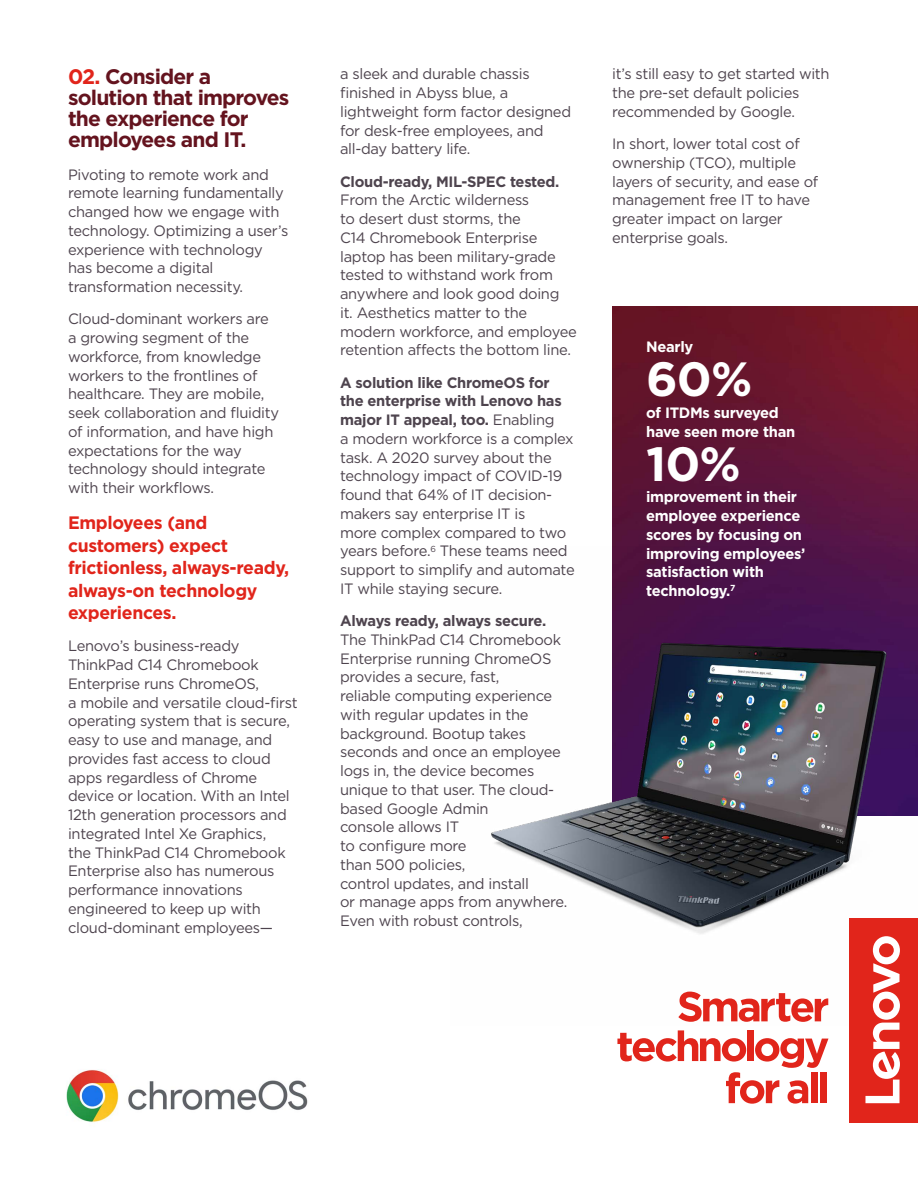
<style>
.page{position:relative;width:918px;height:1188px;background:#fff}
.page>*{position:absolute;margin:0;border:0;box-sizing:border-box;transform-origin:0 0}
.t1{font:700 48px "Gotham";color:#fff}
.t2{font:700 21px/21px "Gotham";letter-spacing:-.04em;color:#64131e}
.t3{font:700 18px/22.5px "Gotham";letter-spacing:-.02em;color:#e1251b}
.t4{font:15px/18.8px "Gotham";letter-spacing:-.02em;color:#4e444e}
.t5{font:700 15px/18.8px "Gotham";letter-spacing:-.02em;color:#fff}
.t6{font:700 15px "Gotham";letter-spacing:-.02em;color:#4e444e}
.s1{color:#e1251b}
.s2{font-weight:700}
</style>
<div class="page">
<img style="left:612px;top:307px;width:306px;height:240px">
<img style="left:491px;top:547px;width:427px;height:478px">
<img style="left:66px;top:1069px;width:242px;height:54px">
<svg style="left:678px;top:992px;width:150px;height:30px"></svg>
<svg style="left:617px;top:1030px;width:211px;height:74px"></svg>
<div style="left:811px;top:1073px;width:6px;height:30px;background:#e1251b"></div>
<div style="left:820px;top:1073px;width:6px;height:30px;background:#e1251b"></div>
<div style="left:850px;top:918px;width:68px;height:204px;background:#e1251b"></div>
<svg style="left:865px;top:936px;width:35px;height:167px"></svg>
<h2 class="t2" style="left:68px;top:66px;width:223px"><span class="s1">02.</span> Consider a solution that improves the experience for employees and IT.</h2>
<p class="t4" style="left:68px;top:165px;width:222px">Pivoting to remote work and remote learning fundamentally changed how we engage with technology. Optimizing a user’s experience with technology has become a digital transformation necessity.</p>
<p class="t4" style="left:68px;top:309px;width:213px">Cloud-dominant workers are a growing segment of the workforce, from knowledge workers to the frontlines of healthcare. They are mobile, seek collaboration and fluidity of information, and have high expectations for the way technology should integrate with their workflows.</p>
<p class="t3" style="left:68px;top:511px;width:223px">Employees (and customers) expect frictionless, always-ready, always-on technology experiences.</p>
<p class="t4" style="left:68px;top:636px;width:231px">Lenovo’s business-ready<br>ThinkPad C14 Chromebook<br>Enterprise runs ChromeOS,<br>a mobile and versatile cloud-first operating system that is secure, easy to use and manage, and provides fast access to cloud apps regardless of Chrome device or location. With an Intel<br>12th generation processors and integrated Intel Xe Graphics,<br>the ThinkPad C14 Chromebook<br>Enterprise also has numerous performance innovations engineered to keep up with cloud-dominant employees—</p>
<p class="t4" style="left:340px;top:64px;width:233px">a sleek and durable chassis finished in Abyss blue, a lightweight form factor designed for desk-free employees, and all-day battery life.</p>
<p class="t6" style="left:340px;top:171px;width:221px">Cloud-ready, MIL-SPEC tested.</p>
<p class="t4" style="left:340px;top:190px;width:238px">From the Arctic wilderness<br>to desert dust storms, the<br>C14 Chromebook Enterprise laptop has been military-grade tested to withstand work from anywhere and look good doing<br>it. Aesthetics matter to the modern workforce, and employee retention affects the bottom line.</p>
<p class="t4" style="left:340px;top:373px;width:236px"><span class="s2">A solution like ChromeOS for the enterprise with Lenovo has major IT appeal, too.</span> Enabling<br>a modern workforce is a complex task. A 2020 survey about the technology impact of COVID-19 found that 64% of IT decision&shy;makers say enterprise IT is<br>more complex compared to two years before.<sup>6</sup> These teams need support to simplify and automate<br>IT while staying secure.</p>
<p class="t6" style="left:340px;top:611px;width:208px">Always ready, always secure.</p>
<p class="t4" style="left:340px;top:630px;width:229px">The ThinkPad C14 Chromebook<br>Enterprise running ChromeOS provides a secure, fast,<br>reliable computing experience with regular updates in the background. Bootup takes seconds and once an employee logs in, the device becomes unique to that user. The cloud&shy;based Google Admin<br>console allows IT<br>to configure more<br>than 500 policies,<br>control updates, and install<br>or manage apps from anywhere.<br>Even with robust controls,</p>
<p class="t4" style="left:612px;top:64px;width:219px">it’s still easy to get started with the pre-set default policies recommended by Google.</p>
<p class="t4" style="left:612px;top:134px;width:208px">In short, lower total cost of ownership (TCO), multiple layers of security, and ease of management free IT to have greater impact on larger enterprise goals.</p>
<p class="t5" style="left:646px;top:337px;width:49px">Nearly</p>
<h1 class="t1" style="left:646px;top:348px;width:108px">60%</h1>
<p class="t5" style="left:646px;top:403px;width:151px">of ITDMs surveyed have seen more than</p>
<h1 class="t1" style="left:646px;top:432px;width:96px">10%</h1>
<p class="t5" style="left:646px;top:488px;width:161px">improvement in their employee experience scores by focusing on improving employees’ satisfaction with technology.<sup>7</sup></p>
</div>
